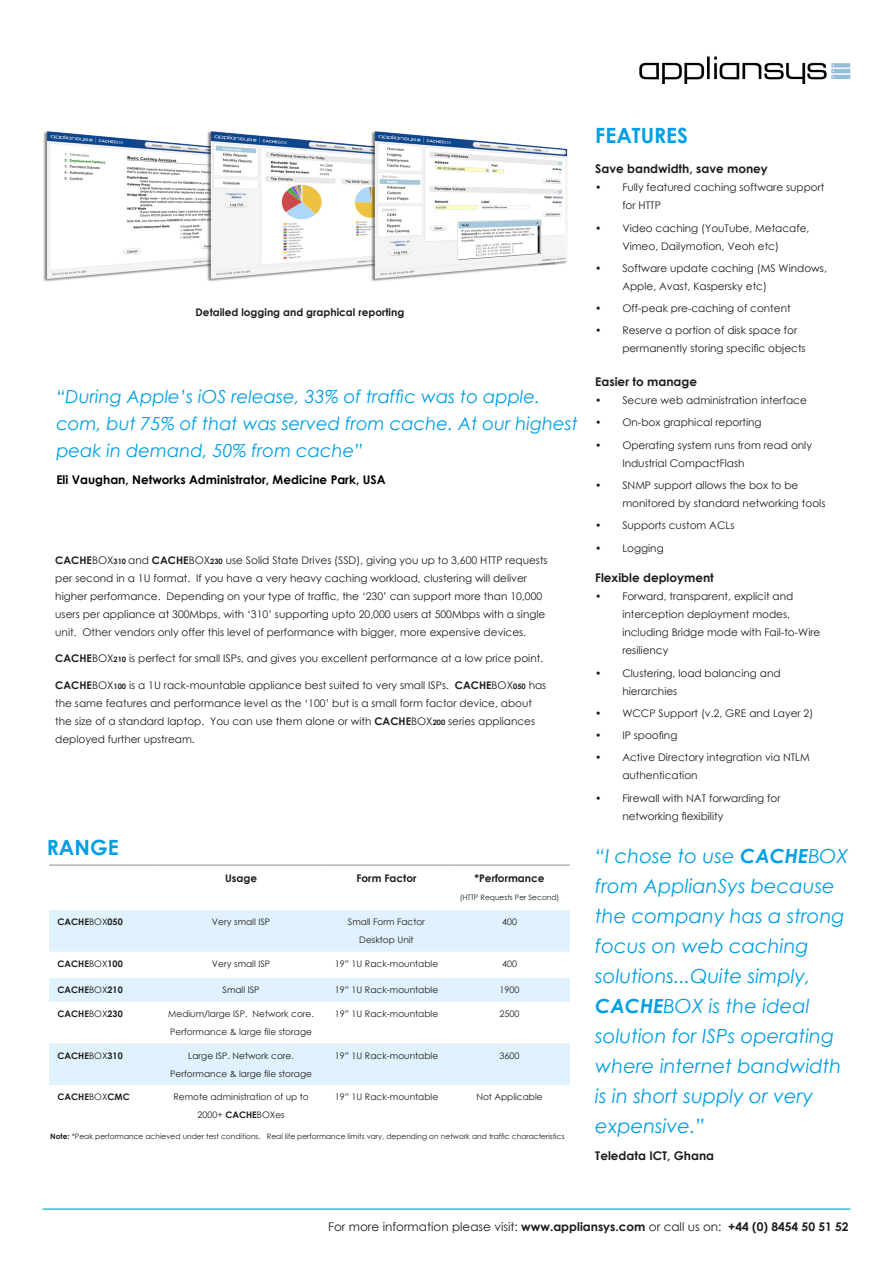
<style>
.page{position:relative;width:893px;height:1263px;background:#fff}
.page>*{position:absolute;margin:0;border:0;box-sizing:border-box;transform-origin:0 0}
.t1{font:700 21px "Century Gothic";color:#009fe3}
.t2{font:italic 19.5px/30px "Century Gothic";color:#009fe3}
.t3{font:italic 18px/27px "Century Gothic";color:#009fe3}
.t4{font:12px "Century Gothic";color:#1d1d1b}
.t5{font:700 12px "Century Gothic";color:#1d1d1b}
.t6{font:700 12px "Century Gothic";color:#000}
.t7{font:10.5px/18px "Century Gothic";color:#1d1d1b}
.t8{font:700 10.5px "Century Gothic";color:#1d1d1b}
.t9{font:9px/18px "Century Gothic";color:#1d1d1b;text-align:center}
.t10{font:700 9px "Century Gothic";color:#1d1d1b}
.t11{font:7.5px "Century Gothic";color:#1d1d1b}
.s1{font-weight:700}
.s2{font-weight:700;font-size:7.5px}
.s3{font-weight:400}
</style>
<div class="page">
<hr style="left:43px;top:1208px;width:807px;height:2px;background:#3cbada">
<img style="left:639px;top:56px;width:211px;height:28px">
<div style="left:49px;top:910px;width:521px;height:42px;background:#e0f2fd"></div>
<svg style="left:49px;top:978px;width:521px;height:107px;fill:#e0f2fd"></svg>
<hr style="left:49px;top:864px;width:109px;height:2px;background:#b2b2b2">
<hr style="left:158px;top:864px;width:166px;height:2px;background:#b2b2b2">
<hr style="left:324px;top:864px;width:125px;height:2px;background:#b2b2b2">
<hr style="left:449px;top:864px;width:121px;height:2px;background:#b2b2b2">
<img style="left:43px;top:131px;width:525px;height:151px">
<p class="t8" style="left:196px;top:305px;width:210px">Detailed logging and graphical reporting</p>
<p class="t3" style="left:56px;top:383px;width:523px">“During Apple’s iOS release, 33% of traffic was to apple. com, but 75% of that was served from cache. At our highest peak in demand, 50% from cache”</p>
<h3 class="t6" style="left:56px;top:470px;width:331px">Eli Vaughan, Networks Administrator, Medicine Park, USA</h3>
<p class="t7" style="left:55px;top:551px;width:494px"><span class="s1">CACHE</span>BOX<span class="s2">310</span> and <span class="s1">CACHE</span>BOX<span class="s2">230</span> use Solid State Drives (SSD), giving you up to 3,600 HTTP requests per second in a 1U format. If you have a very heavy caching workload, clustering will deliver higher performance. Depending on your type of traffic, the ‘230’ can support more than 10,000 users per appliance at 300Mbps, with ‘310’ supporting upto 20,000 users at 500Mbps with a single unit. Other vendors only offer this level of performance with bigger, more expensive devices.</p>
<p class="t7" style="left:55px;top:649px;width:489px"><span class="s1">CACHE</span>BOX<span class="s2">210</span> is perfect for small ISPs, and gives you excellent performance at a low price point.</p>
<p class="t7" style="left:55px;top:676px;width:493px"><span class="s1">CACHE</span>BOX<span class="s2">100</span> is a 1U rack-mountable appliance best suited to very small ISPs. <span class="s1">CACHE</span>BOX<span class="s2">050</span> has the same features and performance level as the ‘100’ but is a small form factor device, about the size of a standard laptop. You can use them alone or with <span class="s1">CACHE</span>BOX<span class="s2">200</span> series appliances deployed further upstream.</p>
<h2 class="t1" style="left:47px;top:831px;width:73px">RANGE</h2>
<p class="t8" style="left:225px;top:870px;width:33px">Usage</p>
<p class="t8" style="left:357px;top:870px;width:61px">Form Factor</p>
<p class="t8" style="left:474px;top:870px;width:72px">*Performance</p>
<p class="t11" style="left:460px;top:891px;width:101px">(HTTP Requests Per Second)</p>
<p class="t10" style="left:58px;top:915px;width:67px">CACHE<span class="s3">BOX</span>050</p>
<p class="t9" style="left:212px;top:913px;width:60px">Very small ISP</p>
<p class="t9" style="left:348px;top:913px;width:79px">Small Form Factor<br>Desktop Unit</p>
<p class="t9" style="left:502px;top:913px;width:16px">400</p>
<p class="t10" style="left:58px;top:957px;width:67px">CACHE<span class="s3">BOX</span>100</p>
<p class="t9" style="left:212px;top:955px;width:60px">Very small ISP</p>
<p class="t9" style="left:335px;top:955px;width:105px">19” 1U Rack-mountable</p>
<p class="t9" style="left:502px;top:955px;width:16px">400</p>
<p class="t10" style="left:58px;top:983px;width:67px">CACHE<span class="s3">BOX</span>210</p>
<p class="t9" style="left:223px;top:981px;width:39px">Small ISP</p>
<p class="t9" style="left:335px;top:981px;width:105px">19” 1U Rack-mountable</p>
<p class="t9" style="left:500px;top:981px;width:21px">1900</p>
<p class="t10" style="left:58px;top:1007px;width:67px">CACHE<span class="s3">BOX</span>230</p>
<p class="t9" style="left:168px;top:1004px;width:147px;text-align:left">Medium/large ISP. Network core.<br>Performance &amp; large file storage</p>
<p class="t9" style="left:335px;top:1004px;width:105px">19” 1U Rack-mountable</p>
<p class="t9" style="left:500px;top:1004px;width:21px">2500</p>
<p class="t10" style="left:58px;top:1048px;width:67px">CACHE<span class="s3">BOX</span>310</p>
<p class="t9" style="left:170px;top:1046px;width:143px">Large ISP. Network core.<br>Performance &amp; large file storage</p>
<p class="t9" style="left:335px;top:1046px;width:105px">19” 1U Rack-mountable</p>
<p class="t9" style="left:500px;top:1046px;width:21px">3600</p>
<p class="t10" style="left:58px;top:1090px;width:74px">CACHE<span class="s3">BOX</span>CMC</p>
<p class="t9" style="left:173px;top:1088px;width:137px">Remote administration of up to<br>2000+ <span class="s1">CACHE</span>BOXes</p>
<p class="t9" style="left:335px;top:1088px;width:105px">19” 1U Rack-mountable</p>
<p class="t9" style="left:476px;top:1088px;width:68px">Not Applicable</p>
<p class="t11" style="left:50px;top:1131px;width:516px"><span class="s1">Note:</span> *Peak performance achieved under test conditions. Real life performance limits vary, depending on network and traffic characteristics</p>
<h2 class="t1" style="left:595px;top:120px;width:94px">FEATURES</h2>
<h4 class="t5" style="left:595px;top:160px;width:174px">Save bandwidth, save money</h4>
<p class="t7" style="left:622px;top:178px;width:204px;text-indent:-27px">• Fully featured caching software support for HTTP</p>
<p class="t7" style="left:595px;top:219px;width:216px;text-align:center">• Video caching (YouTube, Metacafe,<br>Vimeo, Dailymotion, Veoh etc)</p>
<p class="t7" style="left:622px;top:259px;width:206px;text-indent:-27px">• Software update caching (MS Windows,<br>Apple, Avast, Kaspersky etc)</p>
<p class="t7" style="left:595px;top:299px;width:197px">• Off-peak pre-caching of content</p>
<p class="t7" style="left:622px;top:321px;width:185px;text-indent:-27px">• Reserve a portion of disk space for permanently storing specific objects</p>
<h4 class="t5" style="left:595px;top:373px;width:103px">Easier to manage</h4>
<p class="t7" style="left:595px;top:391px;width:213px">• Secure web administration interface</p>
<p class="t7" style="left:595px;top:413px;width:168px">• On-box graphical reporting</p>
<p class="t7" style="left:622px;top:436px;width:191px;text-indent:-27px">• Operating system runs from read only<br>Industrial CompactFlash</p>
<p class="t7" style="left:622px;top:476px;width:205px;text-indent:-27px">• SNMP support allows the box to be monitored by standard networking tools</p>
<p class="t7" style="left:595px;top:516px;width:141px">• Supports custom ACLs</p>
<p class="t7" style="left:595px;top:538px;width:70px">• Logging</p>
<h4 class="t5" style="left:595px;top:569px;width:120px">Flexible deployment</h4>
<p class="t7" style="left:622px;top:587px;width:200px;text-indent:-27px">• Forward, transparent, explicit and interception deployment modes, including Bridge mode with Fail-to-Wire resiliency</p>
<p class="t7" style="left:622px;top:663px;width:160px;text-indent:-27px">• Clustering, load balancing and hierarchies</p>
<p class="t7" style="left:595px;top:704px;width:219px">• WCCP Support (v.2, GRE and Layer 2)</p>
<p class="t7" style="left:595px;top:726px;width:84px">• IP spoofing</p>
<p class="t7" style="left:622px;top:748px;width:189px;text-indent:-27px">• Active Directory integration via NTLM authentication</p>
<p class="t7" style="left:622px;top:788px;width:160px;text-indent:-27px">• Firewall with NAT forwarding for networking flexibility</p>
<p class="t2" style="left:595px;top:841px;width:255px">“I chose to use <span class="s1">CACHE</span>BOX from ApplianSys because the company has a strong focus on web caching solutions...Quite simply,<br><span class="s1">CACHE</span>BOX is the ideal solution for ISPs operating where internet bandwidth is in short supply or very expensive.”</p>
<h3 class="t5" style="left:595px;top:1146px;width:120px">Teledata ICT, Ghana</h3>
<p class="t4" style="left:328px;top:1218px;width:522px">For more information please visit: <span class="s1">www.appliansys.com</span> or call us on: <span class="s1">+44 (0) 8454 50 51 52</span></p>
</div>
